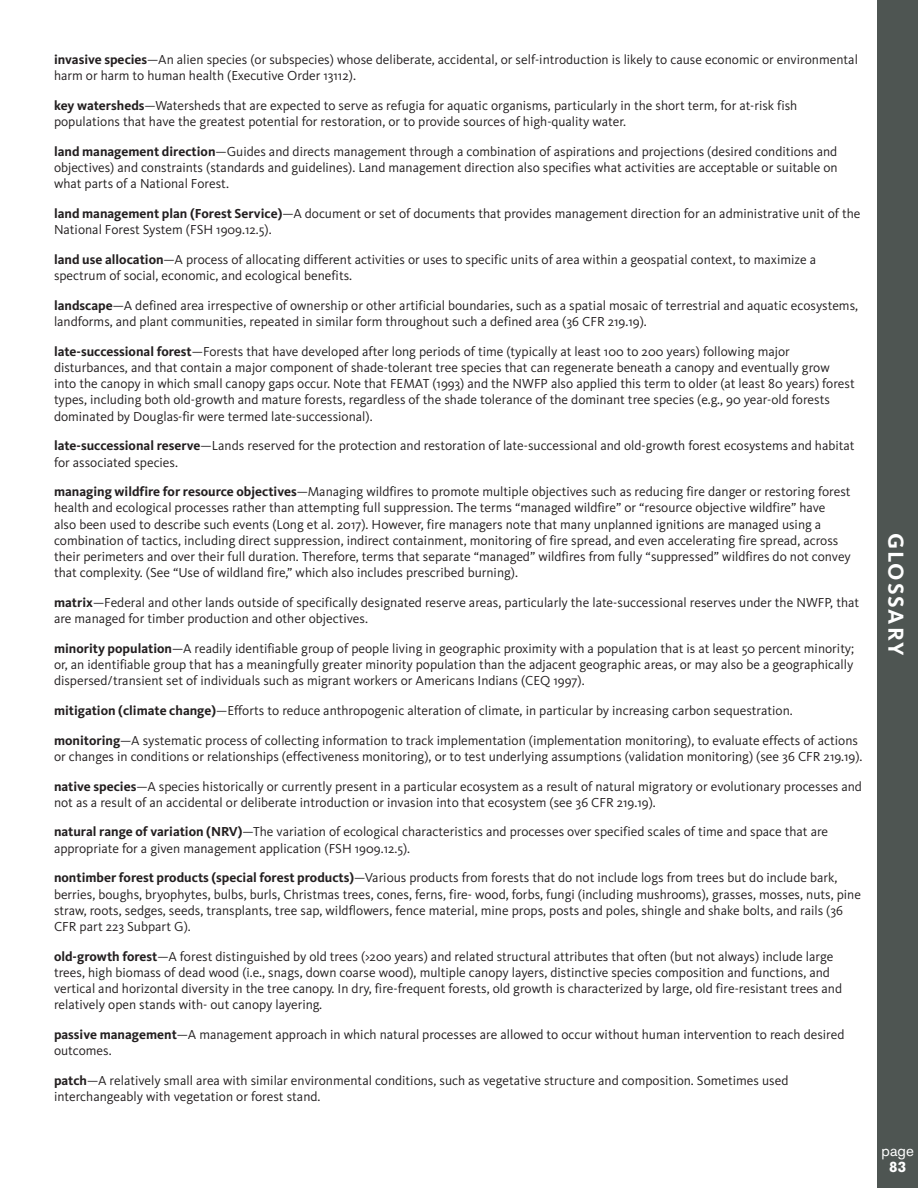
<style>
.page{position:relative;width:918px;height:1188px;background:#fff}
.page>*{position:absolute;margin:0;border:0;box-sizing:border-box;transform-origin:0 0}
.t1{font:700 22.5px "Kievit Pro";letter-spacing:.08em;color:#fff}
.t2{font:15px "Akzidenz Grotesk BQ";color:#fff}
.t3{font:700 15px "Akzidenz Grotesk BQ";color:#fff}
.t4{font:13.5px/16.2px "Kievit Pro";color:#231f20}
.s1{font-weight:700}
</style>
<div class="page">
<div style="left:878px;top:0;width:40px;height:1188px;background:#4e5552"></div>
<p class="t4" style="left:54px;top:52px;width:805px"><span class="s1">invasive species</span>—An alien species (or subspecies) whose deliberate, accidental, or self-introduction is likely to cause economic or environmental harm or harm to human health (Executive Order 13112).</p>
<p class="t4" style="left:54px;top:97px;width:745px"><span class="s1">key watersheds</span>—Watersheds that are expected to serve as refugia for aquatic organisms, particularly in the short term, for at-risk fish populations that have the greatest potential for restoration, or to provide sources of high-quality water.</p>
<p class="t4" style="left:54px;top:143px;width:785px;text-align:justify"><span class="s1">land management direction</span>—Guides and directs management through a combination of aspirations and projections (desired conditions and objectives) and constraints (standards and guidelines). Land management direction also specifies what activities are acceptable or suitable on what parts of a National Forest.</p>
<p class="t4" style="left:54px;top:205px;width:808px"><span class="s1">land management plan (Forest Service)</span>—A document or set of documents that provides management direction for an administrative unit of the<br>National Forest System (FSH 1909.12.5).</p>
<p class="t4" style="left:54px;top:251px;width:764px"><span class="s1">land use allocation</span>—A process of allocating different activities or uses to specific units of area within a geospatial context, to maximize a spectrum of social, economic, and ecological benefits.</p>
<p class="t4" style="left:54px;top:297px;width:806px"><span class="s1">landscape</span>—A defined area irrespective of ownership or other artificial boundaries, such as a spatial mosaic of terrestrial and aquatic ecosystems, landforms, and plant communities, repeated in similar form throughout such a defined area (36 CFR 219.19).</p>
<p class="t4" style="left:54px;top:343px;width:802px"><span class="s1">late-successional forest</span>—Forests that have developed after long periods of time (typically at least 100 to 200 years) following major disturbances, and that contain a major component of shade-tolerant tree species that can regenerate beneath a canopy and eventually grow into the canopy in which small canopy gaps occur. Note that FEMAT (1993) and the NWFP also applied this term to older (at least 80 years) forest types, including both old-growth and mature forests, regardless of the shade tolerance of the dominant tree species (e.g., 90 year-old forests dominated by Douglas-fir were termed late-successional).</p>
<p class="t4" style="left:54px;top:438px;width:802px"><span class="s1">late-successional reserve</span>—Lands reserved for the protection and restoration of late-successional and old-growth forest ecosystems and habitat for associated species.</p>
<p class="t4" style="left:54px;top:484px;width:798px"><span class="s1">managing wildfire for resource objectives</span>—Managing wildfires to promote multiple objectives such as reducing fire danger or restoring forest health and ecological processes rather than attempting full suppression. The terms “managed wildfire” or “resource objective wildfire” have also been used to describe such events (Long et al. 2017). However, fire managers note that many unplanned ignitions are managed using a combination of tactics, including direct suppression, indirect containment, monitoring of fire spread, and even accelerating fire spread, across their perimeters and over their full duration. Therefore, terms that separate “managed” wildfires from fully “suppressed” wildfires do not convey that complexity. (See “Use of wildland fire,” which also includes prescribed burning).</p>
<p class="t4" style="left:54px;top:594px;width:807px"><span class="s1">matrix</span>—Federal and other lands outside of specifically designated reserve areas, particularly the late-successional reserves under the NWFP, that are managed for timber production and other objectives.</p>
<p class="t4" style="left:54px;top:640px;width:802px;text-align:justify"><span class="s1">minority population</span>—A readily identifiable group of people living in geographic proximity with a population that is at least 50 percent minority; or, an identifiable group that has a meaningfully greater minority population than the adjacent geographic areas, or may also be a geographically dispersed/transient set of individuals such as migrant workers or Americans Indians (CEQ 1997).</p>
<p class="t4" style="left:54px;top:702px;width:740px"><span class="s1">mitigation (climate change)</span>—Efforts to reduce anthropogenic alteration of climate, in particular by increasing carbon sequestration.</p>
<p class="t4" style="left:54px;top:732px;width:810px"><span class="s1">monitoring</span>—A systematic process of collecting information to track implementation (implementation monitoring), to evaluate effects of actions or changes in conditions or relationships (effectiveness monitoring), or to test underlying assumptions (validation monitoring) (see 36 CFR 219.19).</p>
<p class="t4" style="left:54px;top:778px;width:809px"><span class="s1">native species</span>—A species historically or currently present in a particular ecosystem as a result of natural migratory or evolutionary processes and not as a result of an accidental or deliberate introduction or invasion into that ecosystem (see 36 CFR 219.19).</p>
<p class="t4" style="left:54px;top:824px;width:776px"><span class="s1">natural range of variation (NRV)</span>—The variation of ecological characteristics and processes over specified scales of time and space that are appropriate for a given management application (FSH 1909.12.5).</p>
<p class="t4" style="left:54px;top:870px;width:809px"><span class="s1">nontimber forest products (special forest products)</span>—Various products from forests that do not include logs from trees but do include bark, berries, boughs, bryophytes, bulbs, burls, Christmas trees, cones, ferns, fire- wood, forbs, fungi (including mushrooms), grasses, mosses, nuts, pine straw, roots, sedges, seeds, transplants, tree sap, wildflowers, fence material, mine props, posts and poles, shingle and shake bolts, and rails (36<br>CFR part 223 Subpart G).</p>
<p class="t4" style="left:54px;top:948px;width:790px"><span class="s1">old-growth forest</span>—A forest distinguished by old trees (&gt;200 years) and related structural attributes that often (but not always) include large trees, high biomass of dead wood (i.e., snags, down coarse wood), multiple canopy layers, distinctive species composition and functions, and vertical and horizontal diversity in the tree canopy. In dry, fire-frequent forests, old growth is characterized by large, old fire-resistant trees and relatively open stands with- out canopy layering.</p>
<p class="t4" style="left:54px;top:1026px;width:792px"><span class="s1">passive management</span>—A management approach in which natural processes are allowed to occur without human intervention to reach desired outcomes.</p>
<p class="t4" style="left:54px;top:1072px;width:736px"><span class="s1">patch</span>—A relatively small area with similar environmental conditions, such as vegetative structure and composition. Sometimes used interchangeably with vegetation or forest stand.</p>
<h1 class="t1" style="left:909px;top:533px;width:124px;rotate:90deg">GLOSSARY</h1>
<p class="t2" style="left:882px;top:1142px;width:34px">page</p>
<p class="t3" style="left:889px;top:1158px;width:18px">83</p>
</div>
